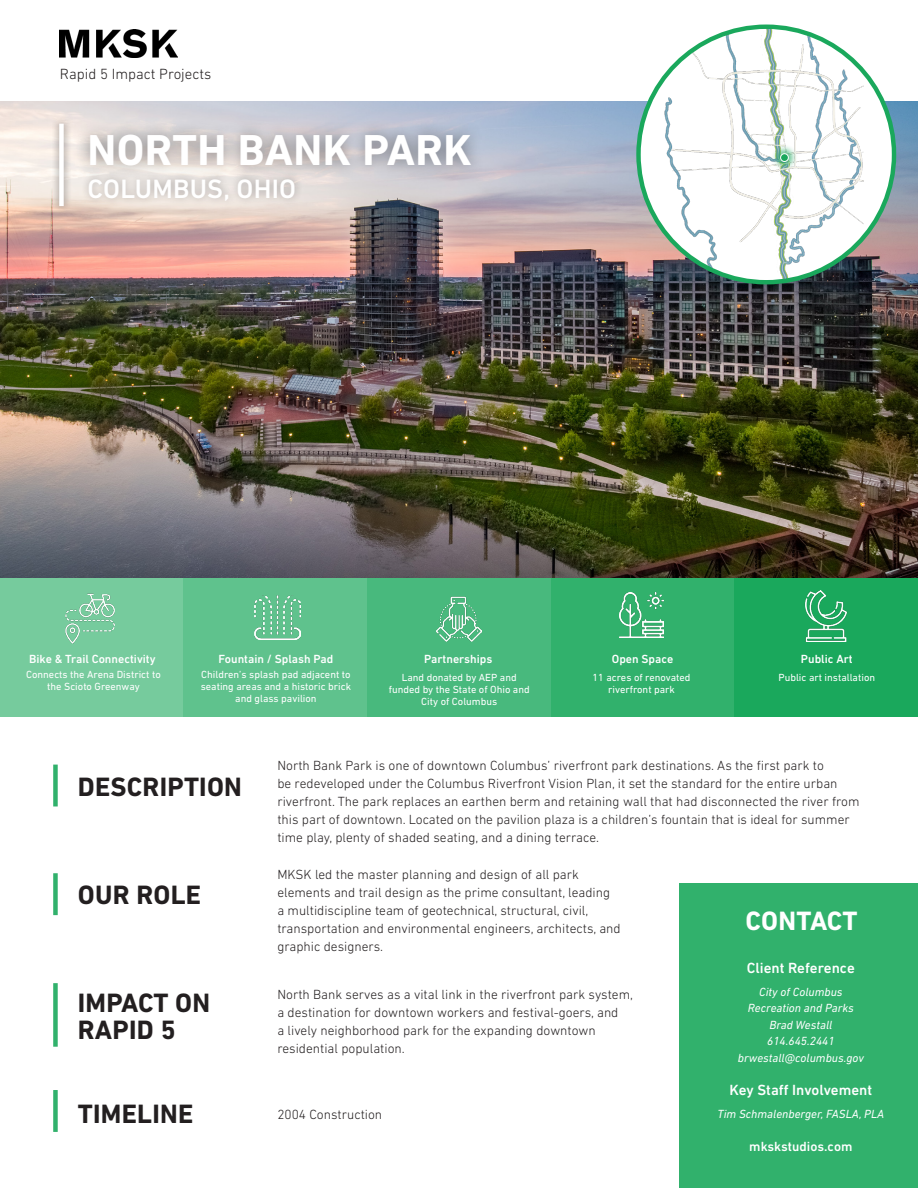
<style>
.page{position:relative;width:918px;height:1188px;background:#fff}
.page>*{position:absolute;margin:0;border:0;box-sizing:border-box;transform-origin:0 0}
.t1{font:700 44.1px "DIN Next LT Pro";letter-spacing:.01em;color:#fff}
.t2{font:700 27px/27px "DIN Next LT Pro";letter-spacing:.01em;color:#231f20}
.t3{font:500 27px "DIN Next LT Pro";letter-spacing:.01em;color:#fff}
.t4{font:700 27px "DIN Next LT Pro";letter-spacing:.005em;color:#fff}
.t5{font:500 15px "DIN Next LT Pro";color:#fff}
.t6{font:300 15px "DIN Next LT Pro";color:#231f20}
.t7{font:300 13.5px/18px "DIN Next LT Pro";color:#231f20}
.t8{font:500 13.5px "DIN Next LT Pro";color:#fff}
.t9{font:italic 12px/16.5px "DIN Next LT Pro";color:#fff;text-align:center}
.t10{font:500 12px "DIN Next LT Pro";color:#fff}
.t11{font:10.5px/12px "DIN Next LT Pro";color:#fff;text-align:center}
</style>
<div class="page">
<div style="left:0;top:578px;width:184px;height:139px;background:#76cb9d"></div>
<div style="left:184px;top:578px;width:183px;height:139px;background:#5fc28d"></div>
<div style="left:367px;top:578px;width:184px;height:139px;background:#48b97d"></div>
<div style="left:551px;top:578px;width:183px;height:139px;background:#31b16c"></div>
<div style="left:734px;top:578px;width:184px;height:139px;background:#1aa85c"></div>
<div style="left:53px;top:873px;width:5px;height:42px;background:#31b16c"></div>
<div style="left:53px;top:983px;width:5px;height:64px;background:#31b16c"></div>
<div style="left:679px;top:883px;width:239px;height:305px;background:#31b16c"></div>
<img style="left:65px;top:593px;width:50px;height:51px">
<div style="left:53px;top:1090px;width:5px;height:42px;background:#31b16c"></div>
<div style="left:53px;top:765px;width:5px;height:41px;background:#31b16c"></div>
<img style="left:0;top:102px;width:918px;height:476px">
<img style="left:59px;top:29px;width:118px;height:29px">
<div style="left:51px;top:116px;width:21px;height:98px;background:#231f20;opacity:.56"></div>
<div style="left:59px;top:124px;width:5px;height:82px;background:#fff"></div>
<div style="left:75px;top:120px;width:409px;height:60px;background:#231f20;opacity:.51"></div>
<svg style="left:639px;top:27px;width:255px;height:255px"></svg>
<img style="left:651px;top:27px;width:231px;height:255px">
<div style="left:81px;top:171px;width:222px;height:37px;background:#231f20;opacity:.33"></div>
<img style="left:254px;top:595px;width:46px;height:45px">
<div style="left:771px;top:144px;width:27px;height:27px;background:#1aa85c;opacity:.66"></div>
<div style="left:781px;top:154px;width:7px;height:7px;background:#1aa85c;border-radius:50%"></div>
<div style="left:780px;top:153px;width:9px;height:9px;border:1px solid #fff;border-radius:50%"></div>
<img style="left:804px;top:591px;width:44px;height:50px">
<img style="left:436px;top:596px;width:46px;height:45px">
<img style="left:619px;top:593px;width:45px;height:44px">
<p class="t6" style="left:60px;top:65px;width:153px">Rapid 5 Impact Projects</p>
<p class="t1" style="left:87px;top:124px;width:386px">NORTH BANK PARK</p>
<p class="t3" style="left:87px;top:173px;width:210px">COLUMBUS, OHIO</p>
<p class="t10" style="left:29px;top:652px;width:128px">Bike &amp; Trail Connectivity</p>
<p class="t10" style="left:219px;top:652px;width:116px">Fountain / Splash Pad</p>
<p class="t10" style="left:424px;top:652px;width:70px">Partnerships</p>
<p class="t10" style="left:612px;top:652px;width:63px">Open Space</p>
<p class="t10" style="left:801px;top:652px;width:53px">Public Art</p>
<p class="t11" style="left:26px;top:669px;width:136px">Connects the Arena District to the Scioto Greenway</p>
<p class="t11" style="left:201px;top:669px;width:152px">Children’s splash pad adjacent to seating areas and a historic brick and glass pavilion</p>
<p class="t11" style="left:389px;top:672px;width:142px">Land donated by AEP and funded by the State of Ohio and<br>City of Columbus</p>
<p class="t11" style="left:779px;top:672px;width:98px">Public art installation</p>
<p class="t11" style="left:593px;top:672px;width:100px">11 acres of renovated riverfront park</p>
<p class="t2" style="left:78px;top:773px;width:166px">DESCRIPTION</p>
<p class="t7" style="left:277px;top:756px;width:584px">North Bank Park is one of downtown Columbus’ riverfront park destinations. As the first park to<br>be redeveloped under the Columbus Riverfront Vision Plan, it set the standard for the entire urban riverfront. The park replaces an earthen berm and retaining wall that had disconnected the river from this part of downtown. Located on the pavilion plaza is a children’s fountain that is ideal for summer time play, plenty of shaded seating, and a dining terrace.</p>
<p class="t2" style="left:78px;top:882px;width:125px">OUR ROLE</p>
<p class="t2" style="left:78px;top:989px;width:134px">IMPACT ON<br>RAPID 5</p>
<p class="t7" style="left:277px;top:865px;width:345px">MKSK led the master planning and design of all park elements and trail design as the prime consultant, leading<br>a multidiscipline team of geotechnical, structural, civil, transportation and environmental engineers, architects, and graphic designers.</p>
<p class="t7" style="left:277px;top:986px;width:357px">North Bank serves as a vital link in the riverfront park system, a destination for downtown workers and festival-goers, and<br>a lively neighborhood park for the expanding downtown residential population.</p>
<p class="t2" style="left:78px;top:1100px;width:117px">TIMELINE</p>
<p class="t7" style="left:277px;top:1105px;width:106px">2004 Construction</p>
<p class="t4" style="left:745px;top:905px;width:113px">CONTACT</p>
<p class="t5" style="left:747px;top:959px;width:110px">Client Reference</p>
<p class="t9" style="left:748px;top:983px;width:108px">City of Columbus<br>Recreation and Parks</p>
<p class="t9" style="left:769px;top:1016px;width:64px">Brad Westall</p>
<p class="t9" style="left:767px;top:1033px;width:69px">614.645.2441</p>
<p class="t9" style="left:738px;top:1049px;width:127px">brwestall@columbus.gov</p>
<p class="t5" style="left:730px;top:1081px;width:144px">Key Staff Involvement</p>
<p class="t9" style="left:718px;top:1106px;width:168px">Tim Schmalenberger, FASLA, PLA</p>
<p class="t8" style="left:749px;top:1139px;width:105px">mkskstudios.com</p>
</div>
